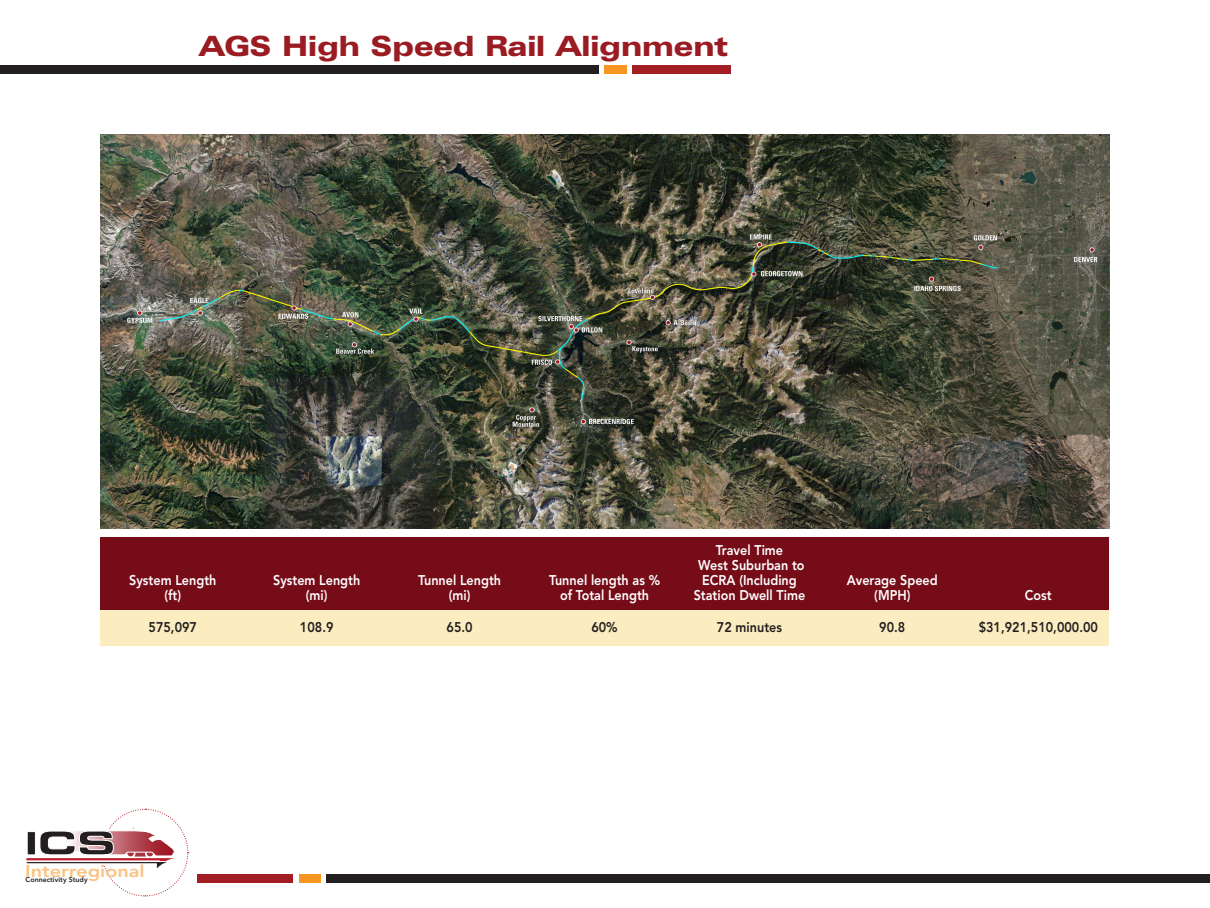
<style>
.page{position:relative;width:1210px;height:908px;background:#fff}
.page>*{position:absolute;margin:0;border:0;box-sizing:border-box;transform-origin:0 0}
.t1{font:900 expanded 28px "Zurich BT";color:#9a1c22}
.t2{font:800 17.04px "Avenir";color:#fbc381;scale:1.17 1}
.t3{font:800 14px/15px "Avenir";color:#fff;text-align:center;scale:.9 1}
.t4{font:800 14px "Avenir";color:#231f20;scale:.9 1}
.t5{font:800 7.04px "Avenir";color:#231f20}
</style>
<div class="page">
<div style="left:198px;top:873px;width:95px;height:9px;background:#a31e24"></div>
<div style="left:326px;top:873px;width:884px;height:9px;background:#231f20"></div>
<div style="left:299px;top:873px;width:21px;height:9px;background:#f89623"></div>
<div style="left:632px;top:65px;width:99px;height:9px;background:#a31e25"></div>
<div style="left:0;top:65px;width:598px;height:9px;background:#231f20"></div>
<div style="left:604px;top:65px;width:23px;height:9px;background:#f89623"></div>
<svg style="left:26px;top:808px;width:163px;height:88px"></svg>
<img style="left:101px;top:135px;width:1008px;height:393px">
<div style="left:101px;top:609px;width:1008px;height:37px;background:#fbedbf"></div>
<div style="left:101px;top:536px;width:1008px;height:73px;background:#750c18"></div>
<h1 class="t1" style="left:199px;top:29px;width:530px">AGS High Speed Rail Alignment</h1>
<p class="t3" style="left:698px;top:542px;width:120px">Travel Time<br>West Suburban to</p>
<p class="t3" style="left:129px;top:572px;width:98px">System Length</p>
<p class="t3" style="left:273px;top:572px;width:98px">System Length</p>
<p class="t3" style="left:418px;top:572px;width:94px">Tunnel Length</p>
<p class="t3" style="left:549px;top:572px;width:125px">Tunnel length as %</p>
<p class="t3" style="left:702px;top:572px;width:107px">ECRA (Including</p>
<p class="t3" style="left:847px;top:572px;width:102px">Average Speed</p>
<p class="t3" style="left:164px;top:587px;width:20px">(ft)</p>
<p class="t3" style="left:306px;top:587px;width:26px">(mi)</p>
<p class="t3" style="left:449px;top:587px;width:26px">(mi)</p>
<p class="t3" style="left:560px;top:587px;width:101px">of Total Length</p>
<p class="t3" style="left:694px;top:587px;width:125px">Station Dwell Time</p>
<p class="t3" style="left:874px;top:587px;width:42px">(MPH)</p>
<p class="t3" style="left:1025px;top:587px;width:31px">Cost</p>
<p class="t4" style="left:149px;top:619px;width:55px">575,097</p>
<p class="t4" style="left:300px;top:619px;width:39px">108.9</p>
<p class="t4" style="left:446px;top:619px;width:31px">65.0</p>
<p class="t4" style="left:591px;top:619px;width:31px">60%</p>
<p class="t4" style="left:717px;top:619px;width:74px">72 minutes</p>
<p class="t4" style="left:879px;top:619px;width:31px">90.8</p>
<p class="t4" style="left:978px;top:619px;width:134px">$31,921,510,000.00</p>
<p class="t2" style="left:25px;top:860px;width:104px">Interregional</p>
<p class="t5" style="left:26px;top:875px;width:64px">Connectivity Study</p>
</div>
